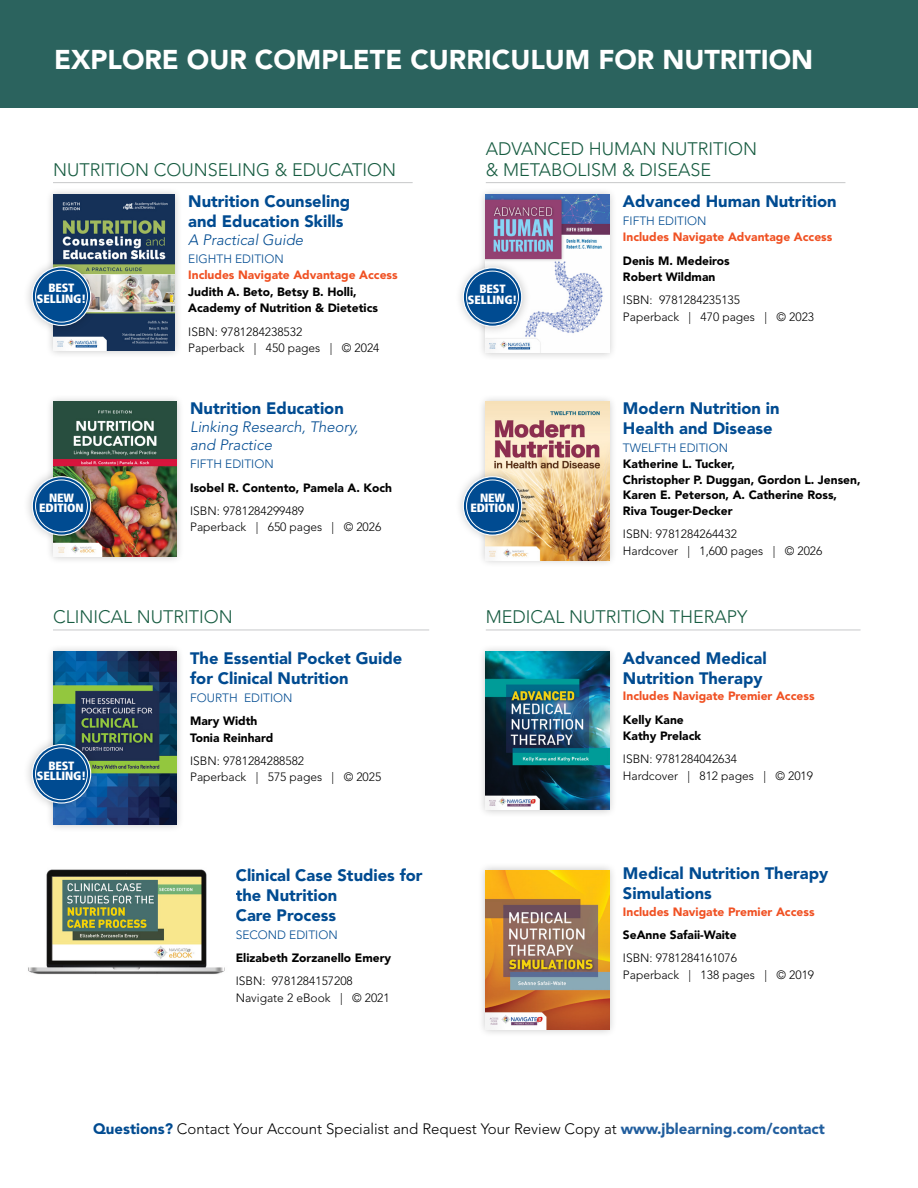
<style>
.page{position:relative;width:918px;height:1188px;background:#fff}
.page>*{position:absolute;margin:0;border:0;box-sizing:border-box;transform-origin:0 0}
.t1{font:900 27px "Avenir LT Std";color:#fff}
.t2{font:300 18px/21px "Avenir LT Std";color:#175c41}
.t3{font:900 16.5px/19.8px "Avenir LT Std";color:#004b91}
.t4{font:300 15px "Avenir LT Std";color:#000}
.t5{font:italic 300 15px/18px "Avenir LT Std";color:#004b91}
.t6{font:300 12px/16.5px "Avenir LT Std";color:#000}
.t7{font:900 12px/16.5px "Avenir LT Std";color:#000}
.t8{font:900 12px "Avenir LT Std";color:#f05123}
.t9{font:300 12px "Avenir LT Std";color:#004b91}
.t10{font:900 condensed 12px/10.5px "Frutiger LT Std";letter-spacing:-.01em;color:#fff;text-align:center}
.s1{font-weight:900;color:#004b91}
.s2{font-weight:900;color:#215e9e}
</style>
<div class="page">
<div style="left:0;top:0;width:918px;height:108px;background:#2b635e"></div>
<hr style="left:53px;top:182px;width:360px;height:1px;background:#c7c8ca">
<hr style="left:486px;top:182px;width:359px;height:1px;background:#c7c8ca">
<div style="left:478px;top:187px;width:139px;height:174px;background:#000;opacity:.22"></div>
<img style="left:486px;top:195px;width:123px;height:158px">
<hr style="left:486px;top:630px;width:375px;height:1px;background:#c7c8ca">
<div style="left:478px;top:644px;width:139px;height:174px;background:#000;opacity:.22"></div>
<img style="left:486px;top:652px;width:123px;height:158px">
<div style="left:478px;top:862px;width:139px;height:175px;background:#000;opacity:.22"></div>
<img style="left:486px;top:870px;width:123px;height:159px">
<div style="left:45px;top:394px;width:140px;height:171px;background:#000;opacity:.22"></div>
<img style="left:53px;top:402px;width:124px;height:154px">
<div style="left:45px;top:187px;width:138px;height:171px;background:#000;opacity:.22"></div>
<img style="left:53px;top:195px;width:122px;height:155px">
<div style="left:478px;top:394px;width:139px;height:174px;background:#000;opacity:.22"></div>
<img style="left:486px;top:402px;width:123px;height:158px">
<div style="left:454px;top:467px;width:77px;height:78px;background:#000;opacity:.22"></div>
<svg style="left:463px;top:477px;width:59px;height:58px"></svg>
<div style="left:463px;top:476px;width:59px;height:60px;border:1px solid #fff;border-radius:50%"></div>
<div style="left:467px;top:480px;width:51px;height:52px;background:#004b91;border-radius:50%"></div>
<div style="left:466px;top:480px;width:53px;height:52px;border:1px solid #fff;border-radius:50%"></div>
<div style="left:23px;top:467px;width:77px;height:78px;background:#000;opacity:.22"></div>
<svg style="left:32px;top:477px;width:59px;height:58px"></svg>
<div style="left:32px;top:476px;width:59px;height:60px;border:1px solid #fff;border-radius:50%"></div>
<div style="left:36px;top:480px;width:51px;height:52px;background:#004b91;border-radius:50%"></div>
<div style="left:35px;top:480px;width:53px;height:52px;border:1px solid #fff;border-radius:50%"></div>
<hr style="left:53px;top:630px;width:376px;height:1px;background:#c7c8ca">
<img style="left:28px;top:869px;width:197px;height:106px">
<div style="left:45px;top:644px;width:140px;height:189px;background:#000;opacity:.22"></div>
<img style="left:53px;top:652px;width:124px;height:173px">
<div style="left:23px;top:735px;width:77px;height:78px;background:#000;opacity:.22"></div>
<svg style="left:32px;top:745px;width:59px;height:58px"></svg>
<div style="left:32px;top:744px;width:59px;height:60px;border:1px solid #fff;border-radius:50%"></div>
<div style="left:36px;top:748px;width:51px;height:52px;background:#004b91;border-radius:50%"></div>
<div style="left:35px;top:748px;width:53px;height:52px;border:1px solid #fff;border-radius:50%"></div>
<div style="left:23px;top:258px;width:77px;height:77px;background:#000;opacity:.22"></div>
<svg style="left:32px;top:267px;width:59px;height:58px"></svg>
<div style="left:32px;top:266px;width:59px;height:60px;border:1px solid #fff;border-radius:50%"></div>
<div style="left:36px;top:270px;width:51px;height:52px;background:#004b91;border-radius:50%"></div>
<div style="left:35px;top:270px;width:53px;height:52px;border:1px solid #fff;border-radius:50%"></div>
<div style="left:454px;top:259px;width:77px;height:77px;background:#000;opacity:.22"></div>
<svg style="left:463px;top:268px;width:59px;height:58px"></svg>
<div style="left:463px;top:267px;width:59px;height:60px;border:1px solid #fff;border-radius:50%"></div>
<div style="left:467px;top:271px;width:51px;height:52px;background:#004b91;border-radius:50%"></div>
<div style="left:466px;top:271px;width:53px;height:52px;border:1px solid #fff;border-radius:50%"></div>
<h1 class="t1" style="left:54px;top:43px;width:761px">EXPLORE OUR COMPLETE CURRICULUM FOR NUTRITION</h1>
<h2 class="t2" style="left:486px;top:138px;width:273px">ADVANCED HUMAN NUTRITION &amp; METABOLISM &amp; DISEASE</h2>
<h3 class="t3" style="left:623px;top:191px;width:215px">Advanced Human Nutrition</h3>
<p class="t9" style="left:623px;top:214px;width:85px">FIFTH EDITION</p>
<p class="t8" style="left:623px;top:230px;width:211px">Includes Navigate Advantage Access</p>
<p class="t7" style="left:623px;top:252px;width:108px">Denis M. Medeiros<br>Robert Wildman</p>
<p class="t6" style="left:623px;top:292px;width:193px">ISBN: 9781284235135<br>Paperback | 470 pages | © 2023</p>
<h2 class="t2" style="left:53px;top:159px;width:345px">NUTRITION COUNSELING &amp; EDUCATION</h2>
<h3 class="t3" style="left:188px;top:191px;width:163px">Nutrition Counseling and Education Skills</h3>
<p class="t5" style="left:188px;top:231px;width:116px">A Practical Guide</p>
<p class="t9" style="left:188px;top:252px;width:97px">EIGHTH EDITION</p>
<p class="t8" style="left:188px;top:268px;width:211px">Includes Navigate Advantage Access</p>
<p class="t7" style="left:188px;top:283px;width:191px">Judith A. Beto, Betsy B. Holli,<br>Academy of Nutrition &amp; Dietetics</p>
<p class="t6" style="left:188px;top:323px;width:193px">ISBN: 9781284238532<br>Paperback | 450 pages | © 2024</p>
<p class="t10" style="left:37px;top:283px;width:51px">BEST<br>SELLING!</p>
<p class="t10" style="left:468px;top:284px;width:51px">BEST<br>SELLING!</p>
<p class="t10" style="left:39px;top:492px;width:46px">NEW<br>EDITION</p>
<h3 class="t3" style="left:190px;top:399px;width:155px">Nutrition Education</h3>
<p class="t5" style="left:190px;top:418px;width:170px">Linking Research, Theory, and Practice</p>
<p class="t9" style="left:190px;top:457px;width:85px">FIFTH EDITION</p>
<p class="t7" style="left:190px;top:479px;width:203px">Isobel R. Contento, Pamela A. Koch</p>
<p class="t6" style="left:190px;top:502px;width:193px">ISBN: 9781284299489<br>Paperback | 650 pages | © 2026</p>
<h2 class="t2" style="left:53px;top:606px;width:181px">CLINICAL NUTRITION</h2>
<p class="t10" style="left:37px;top:760px;width:51px">BEST<br>SELLING!</p>
<h3 class="t3" style="left:190px;top:648px;width:214px">The Essential Pocket Guide for Clinical Nutrition</h3>
<p class="t9" style="left:190px;top:691px;width:104px">FOURTH EDITION</p>
<p class="t7" style="left:190px;top:713px;width:85px">Mary Width<br>Tonia Reinhard</p>
<p class="t6" style="left:190px;top:753px;width:193px">ISBN: 9781284288582<br>Paperback | 575 pages | © 2025</p>
<h3 class="t3" style="left:236px;top:866px;width:189px">Clinical Case Studies for the Nutrition<br>Care Process</h3>
<p class="t9" style="left:236px;top:928px;width:104px">SECOND EDITION</p>
<p class="t7" style="left:236px;top:950px;width:157px">Elizabeth Zorzanello Emery</p>
<p class="t6" style="left:236px;top:973px;width:156px">ISBN: 9781284157208<br>Navigate 2 eBook | © 2021</p>
<p class="t10" style="left:470px;top:492px;width:46px">NEW<br>EDITION</p>
<h3 class="t3" style="left:623px;top:399px;width:158px">Modern Nutrition in<br>Health and Disease</h3>
<p class="t9" style="left:623px;top:441px;width:107px">TWELFTH EDITION</p>
<p class="t7" style="left:623px;top:456px;width:239px;line-height:15.8px">Katherine L. Tucker,<br>Christopher P. Duggan, Gordon L. Jensen,<br>Karen E. Peterson, A. Catherine Ross,<br>Riva Touger-Decker</p>
<p class="t6" style="left:623px;top:526px;width:201px">ISBN: 9781284264432<br>Hardcover | 1,600 pages | © 2026</p>
<h2 class="t2" style="left:486px;top:606px;width:263px">MEDICAL NUTRITION THERAPY</h2>
<h3 class="t3" style="left:623px;top:648px;width:145px">Advanced Medical<br>Nutrition Therapy</h3>
<p class="t8" style="left:623px;top:689px;width:193px">Includes Navigate Premier Access</p>
<p class="t7" style="left:623px;top:711px;width:80px">Kelly Kane<br>Kathy Prelack</p>
<p class="t6" style="left:623px;top:751px;width:192px">ISBN: 9781284042634<br>Hardcover | 812 pages | © 2019</p>
<h3 class="t3" style="left:623px;top:864px;width:207px">Medical Nutrition Therapy<br>Simulations</h3>
<p class="t8" style="left:623px;top:904px;width:193px">Includes Navigate Premier Access</p>
<p class="t7" style="left:623px;top:926px;width:115px">SeAnne Safaii-Waite</p>
<p class="t6" style="left:623px;top:950px;width:193px">ISBN: 9781284161076<br>Paperback | 138 pages | © 2019</p>
<p class="t4" style="left:93px;top:1120px;width:733px"><span class="s1">Questions?</span> Contact Your Account Specialist and Request Your Review Copy at <span class="s2">www.jblearning.com/contact</span></p>
</div>
